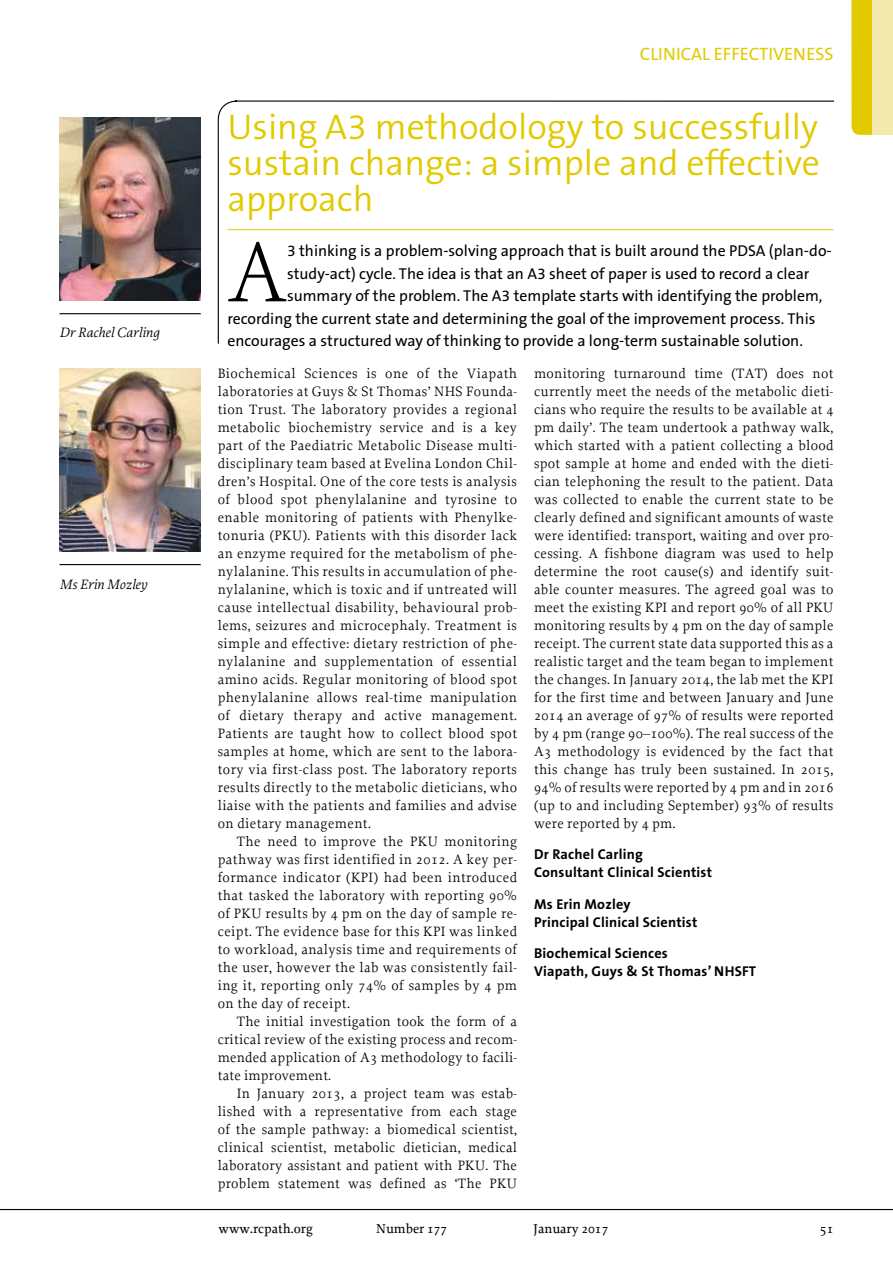
<style>
.page{position:relative;width:893px;height:1263px;background:#fff}
.page>*{position:absolute;margin:0;border:0;box-sizing:border-box;transform-origin:0 0}
.t1{font:300 88.65px "Proforma";color:#000}
.t2{font:300 36px/36px "The Sans B4";color:#e1ca00;text-align:justify}
.t3{font:18px "The Sans B5 Plain";color:#e1ca00}
.t4{font:15.75px "The Sans B5 Plain";color:#000}
.t5{font:14.25px/18px "Proforma";letter-spacing:.02em;color:#000;text-align:justify}
.t6{font:700 14.25px/18px "The Sans B7";letter-spacing:.015em;color:#000}
.t7{font:italic 14.25px "Proforma";color:#000}
.t8{font:500 13.5px "Proforma";color:#000}
</style>
<div class="page">
<hr style="left:0;top:1209px;width:893px;height:1px;background:#000">
<div style="left:851px;top:0;width:21px;height:135px;background:#e1ca00"></div>
<div style="left:872px;top:0;width:21px;height:135px;background:#f4e9ac"></div>
<svg style="left:217px;top:100px;width:617px;height:244px"></svg>
<hr style="left:227px;top:229px;width:606px;height:1px;background:#e1ca00">
<hr style="left:60px;top:313px;width:141px;height:1px;background:#000">
<img style="left:60px;top:368px;width:141px;height:183px">
<hr style="left:60px;top:564px;width:141px;height:1px;background:#000">
<img style="left:60px;top:118px;width:141px;height:182px">
<p class="t7" style="left:60px;top:324px;width:101px">Dr Rachel Carling</p>
<p class="t7" style="left:60px;top:576px;width:89px">Ms Erin Mozley</p>
<p class="t3" style="left:640px;top:45px;width:195px">CLINICAL EFFECTIVENESS</p>
<h2 class="t2" style="left:227px;top:111px;width:594px">Using A3 methodology to successfully sustain change: a simple and effective approach</h2>
<h1 class="t1" style="left:227px;top:218px;width:61px">A</h1>
<p class="t4" style="left:287px;top:243px;width:546px">3 thinking is a problem-solving approach that is built around the PDSA (plan-do-</p>
<p class="t4" style="left:287px;top:265px;width:524px">study-act) cycle. The idea is that an A3 sheet of paper is used to record a clear</p>
<p class="t4" style="left:287px;top:288px;width:537px">summary of the problem. The A3 template starts with identifying the problem,</p>
<p class="t4" style="left:227px;top:310px;width:589px">recording the current state and determining the goal of the improvement process. This</p>
<p class="t4" style="left:227px;top:333px;width:577px">encourages a structured way of thinking to provide a long-term sustainable solution.</p>
<p class="t5" style="left:218px;top:364px;width:301px">Biochemical Sciences is one of the Viapath laboratories at Guys &amp; St Thomas’ NHS Founda&shy;tion Trust. The laboratory provides a regional metabolic biochemistry service and is a key part of the Paediatric Metabolic Disease multi&shy;disciplinary team based at Evelina London Chil&shy;dren’s Hospital. One of the core tests is analysis of blood spot phenylalanine and tyrosine to enable monitoring of patients with Phenylke&shy;tonuria (PKU). Patients with this disorder lack an enzyme required for the metabolism of phe&shy;nylalanine. This results in accumulation of phe&shy;nylalanine, which is toxic and if untreated will cause intellectual disability, behavioural prob&shy;lems, seizures and microcephaly. Treatment is simple and effective: dietary restriction of phe&shy;nylalanine and supplementation of essential amino acids. Regular monitoring of blood spot phenylalanine allows real-time manipulation of dietary therapy and active management.<br>Patients are taught how to collect blood spot samples at home, which are sent to the labora&shy;tory via first-class post. The laboratory reports results directly to the metabolic dieticians, who liaise with the patients and families and advise on dietary management.</p>
<p class="t5" style="left:218px;top:832px;width:301px;text-indent:19px">The need to improve the PKU monitoring pathway was first identified in 2012. A key per&shy;formance indicator (KPI) had been introduced that tasked the laboratory with reporting 90% of PKU results by 4 pm on the day of sample re&shy;ceipt. The evidence base for this KPI was linked to workload, analysis time and requirements of the user, however the lab was consistently fail&shy;ing it, reporting only 74% of samples by 4 pm on the day of receipt.</p>
<p class="t5" style="left:218px;top:1012px;width:301px;text-indent:19px">The initial investigation took the form of a critical review of the existing process and recom&shy;mended application of A3 methodology to facili&shy;tate improvement.</p>
<p class="t5" style="left:218px;top:1084px;width:301px;text-indent:19px">In January 2013, a project team was estab&shy;lished with a representative from each stage of the sample pathway: a biomedical scientist, clinical scientist, metabolic dietician, medical laboratory assistant and patient with PKU. The problem statement was defined as ‘The PKU</p>
<p class="t5" style="left:534px;top:364px;width:301px">monitoring turnaround time (TAT) does not currently meet the needs of the metabolic dieti&shy;cians who require the results to be available at 4 pm daily’. The team undertook a pathway walk, which started with a patient collecting a blood spot sample at home and ended with the dieti&shy;cian telephoning the result to the patient. Data was collected to enable the current state to be clearly defined and significant amounts of waste were identified: transport, waiting and over pro&shy;cessing. A fishbone diagram was used to help determine the root cause(s) and identify suit&shy;able counter measures. The agreed goal was to meet the existing KPI and report 90% of all PKU monitoring results by 4 pm on the day of sample receipt. The current state data supported this as a realistic target and the team began to implement the changes. In January 2014, the lab met the KPI for the first time and between January and June 2014 an average of 97% of results were reported by 4 pm (range 90–100%). The real success of the A3 methodology is evidenced by the fact that this change has truly been sustained. In 2015, 94% of results were reported by 4 pm and in 2016 (up to and including September) 93% of results were reported by 4 pm.</p>
<p class="t6" style="left:534px;top:846px;width:179px">Dr Rachel Carling<br>Consultant Clinical Scientist</p>
<p class="t6" style="left:534px;top:896px;width:165px">Ms Erin Mozley<br>Principal Clinical Scientist</p>
<p class="t6" style="left:534px;top:945px;width:224px">Biochemical Sciences<br>Viapath, Guys &amp; St Thomas’ NHSFT</p>
<p class="t8" style="left:219px;top:1220px;width:96px">www.rcpath.org</p>
<p class="t8" style="left:376px;top:1220px;width:73px">Number 177</p>
<p class="t8" style="left:534px;top:1220px;width:76px">January 2017</p>
<p class="t8" style="left:820px;top:1220px;width:15px">51</p>
</div>
